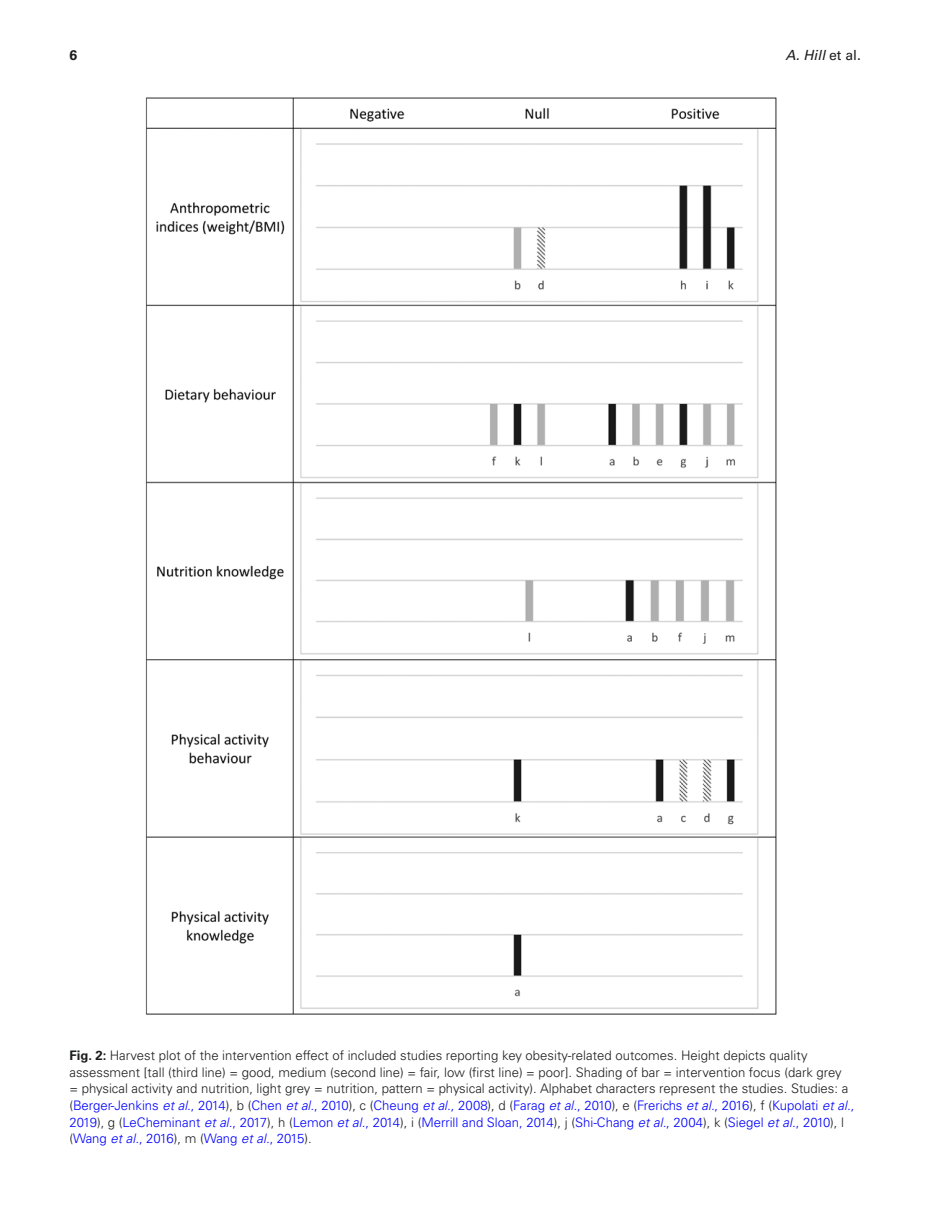
<style>
.page{position:relative;width:938px;height:1221px;background:#fff}
.page>*{position:absolute;margin:0;border:0;box-sizing:border-box;transform-origin:0 0}
.t1{font:14px "Univers LT Std Obl 3";color:#1d1e1f}
.t2{font:700 14px "Univers LT Std";color:#1d1e1f}
.t3{font:300 13.12px/16.6px "Univers LT Std";color:#1d1e1f}
.s1{font-family:"Univers LT Std 3"}
.s2{font-weight:700}
.s3{color:#00f}
.s4{font-style:italic;color:#00f}
</style>
<div class="page">
<img style="left:145px;top:97px;width:632px;height:918px">
<p class="t2" style="left:69px;top:46px;width:9px">6</p>
<p class="t1" style="left:785px;top:46px;width:77px">A. Hill <span class="s1">et al.</span></p>
<p class="t3" style="left:69px;top:1047px;width:786px"><span class="s2">Fig. 2:</span> Harvest plot of the intervention effect of included studies reporting key obesity-related outcomes. Height depicts quality assessment [tall (third line) = good, medium (second line) = fair, low (first line) = poor]. Shading of bar = intervention focus (dark grey<br>= physical activity and nutrition, light grey = nutrition, pattern = physical activity). Alphabet characters represent the studies. Studies: a (<span class="s3">Berger-Jenkins</span> <span class="s4">et al.</span><span class="s3">, 2014</span>), b (<span class="s3">Chen</span> <span class="s4">et al.</span><span class="s3">, 2010</span>), c (<span class="s3">Cheung</span> <span class="s4">et al.</span><span class="s3">, 2008</span>), d (<span class="s3">Farag</span> <span class="s4">et al.</span><span class="s3">, 2010</span>), e (<span class="s3">Frerichs</span> <span class="s4">et al.</span><span class="s3">, 2016</span>), f (<span class="s3">Kupolati</span> <span class="s4">et al.</span><span class="s3">, 2019</span>), g (<span class="s3">LeCheminant</span> <span class="s4">et al.</span><span class="s3">, 2017</span>), h (<span class="s3">Lemon</span> <span class="s4">et al.</span><span class="s3">, 2014</span>), i (<span class="s3">Merrill and Sloan, 2014</span>), j (<span class="s3">Shi-Chang</span> <span class="s4">et al.</span><span class="s3">, 2004</span>), k (<span class="s3">Siegel</span> <span class="s4">et al.</span><span class="s3">, 2010</span>), l (<span class="s3">Wang</span> <span class="s4">et al.</span><span class="s3">, 2016</span>), m (<span class="s3">Wang</span> <span class="s4">et al.</span><span class="s3">, 2015</span>).</p>
</div>
